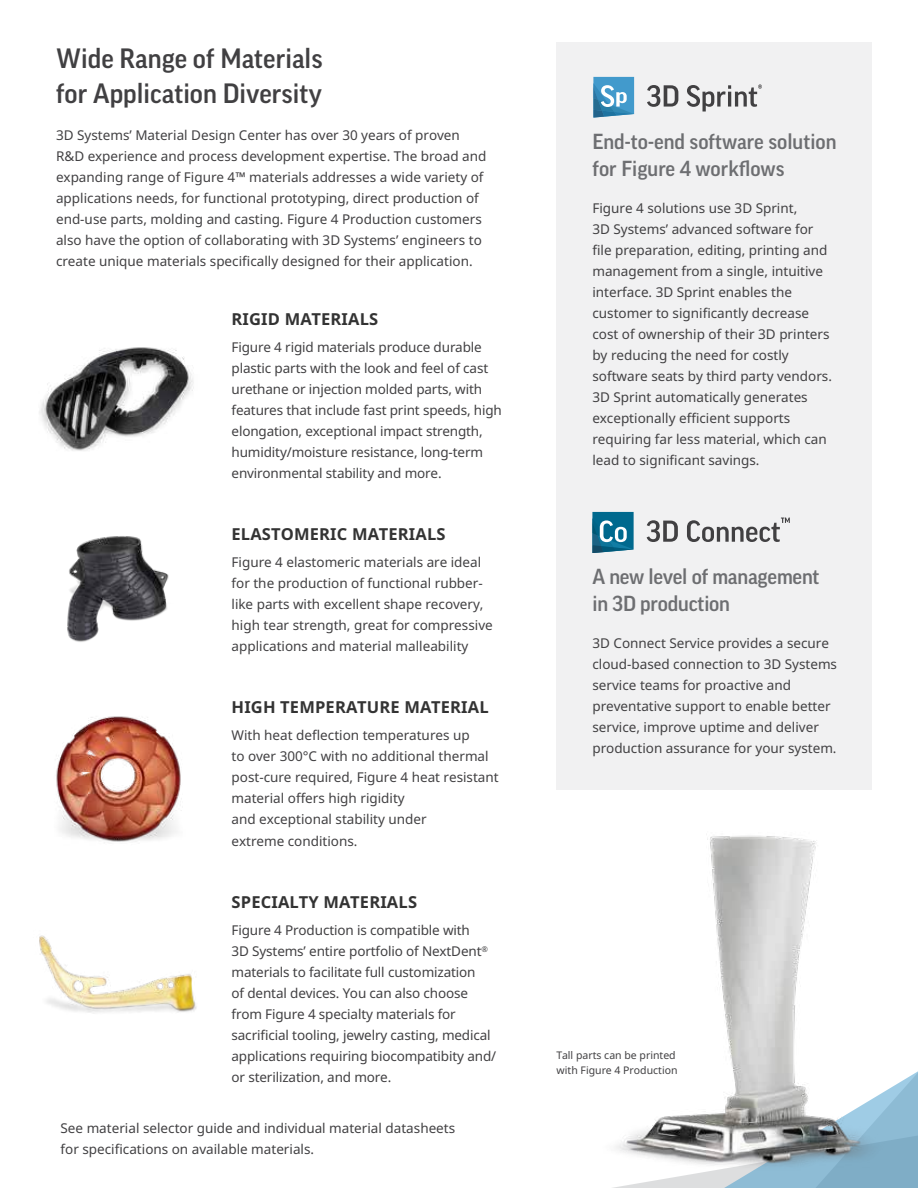
<style>
.page{position:relative;width:918px;height:1188px;background:#fff}
.page>*{position:absolute;margin:0;border:0;box-sizing:border-box;transform-origin:0 0}
.t1{font:500 27px/34.5px "Good Pro";color:#414042}
.t2{font:500 21px/27px "Good Pro";letter-spacing:-.01em;color:#6d6e71}
.t3{font:700 16.5px "Noto Sans";letter-spacing:.01em;color:#333}
.t4{font:13.5px/21px "Noto Sans";color:#414042}
.t5{font:10.5px/15px "Noto Sans";color:#414042}
</style>
<div class="page">
<svg style="left:894px;top:1071px;width:24px;height:117px;background:#8fbad1"></svg>
<div style="left:557px;top:42px;width:315px;height:748px;background:#f1f1f2"></div>
<img style="left:67px;top:536px;width:102px;height:106px">
<img style="left:613px;top:835px;width:281px;height:353px">
<img style="left:39px;top:935px;width:158px;height:79px">
<img style="left:56px;top:716px;width:126px;height:126px">
<svg style="left:647px;top:85px;width:31px;height:22px"></svg>
<svg style="left:687px;top:84px;width:75px;height:28px"></svg>
<svg style="left:593px;top:77px;width:41px;height:41px;background:#5ea3c9"></svg>
<svg style="left:647px;top:520px;width:31px;height:22px"></svg>
<svg style="left:687px;top:518px;width:103px;height:24px"></svg>
<svg style="left:592px;top:512px;width:42px;height:41px;background:#31829f"></svg>
<img style="left:39px;top:347px;width:155px;height:104px">
<h1 class="t1" style="left:56px;top:41px;width:268px">Wide Range of Materials for Application Diversity</h1>
<p class="t4" style="left:56px;top:124px;width:432px">3D Systems’ Material Design Center has over 30 years of proven R&amp;D experience and process development expertise. The broad and expanding range of Figure 4™ materials addresses a wide variety of applications needs, for functional prototyping, direct production of end-use parts, molding and casting. Figure 4 Production customers also have the option of collaborating with 3D Systems’ engineers to create unique materials specifically designed for their application.</p>
<p class="t3" style="left:232px;top:307px;width:148px">RIGID MATERIALS</p>
<p class="t4" style="left:232px;top:336px;width:272px">Figure 4 rigid materials produce durable plastic parts with the look and feel of cast urethane or injection molded parts, with features that include fast print speeds, high elongation, exceptional impact strength, humidity/moisture resistance, long-term environmental stability and more.</p>
<p class="t3" style="left:232px;top:522px;width:216px">ELASTOMERIC MATERIALS</p>
<p class="t4" style="left:232px;top:551px;width:263px">Figure 4 elastomeric materials are ideal for the production of functional rubber&shy;like parts with excellent shape recovery, high tear strength, great for compressive applications and material malleability</p>
<p class="t3" style="left:232px;top:696px;width:259px">HIGH TEMPERATURE MATERIAL</p>
<p class="t4" style="left:232px;top:724px;width:269px">With heat deflection temperatures up<br>to over 300°C with no additional thermal post-cure required, Figure 4 heat resistant material offers high rigidity<br>and exceptional stability under<br>extreme conditions.</p>
<p class="t3" style="left:232px;top:890px;width:187px">SPECIALTY MATERIALS</p>
<p class="t4" style="left:232px;top:919px;width:266px">Figure 4 Production is compatible with<br>3D Systems’ entire portfolio of NextDent<sup>® </sup>materials to facilitate full customization<br>of dental devices. You can also choose from Figure 4 specialty materials for sacrificial tooling, jewelry casting, medical applications requiring biocompatibity and/ or sterilization, and more.</p>
<p class="t4" style="left:61px;top:1118px;width:396px">See material selector guide and individual material datasheets for specifications on available materials.</p>
<h2 class="t2" style="left:592px;top:127px;width:246px">End-to-end software solution for Figure 4 workflows</h2>
<p class="t4" style="left:592px;top:197px;width:241px">Figure 4 solutions use 3D Sprint,<br>3D Systems’ advanced software for file preparation, editing, printing and management from a single, intuitive interface. 3D Sprint enables the customer to significantly decrease cost of ownership of their 3D printers by reducing the need for costly software seats by third party vendors.<br>3D Sprint automatically generates exceptionally efficient supports requiring far less material, which can lead to significant savings.</p>
<h2 class="t2" style="left:592px;top:563px;width:229px">A new level of management in 3D production</h2>
<p class="t4" style="left:592px;top:632px;width:246px">3D Connect Service provides a secure cloud-based connection to 3D Systems service teams for proactive and preventative support to enable better service, improve uptime and deliver production assurance for your system.</p>
<p class="t5" style="left:557px;top:1047px;width:122px">Tall parts can be printed with Figure 4 Production</p>
</div>
